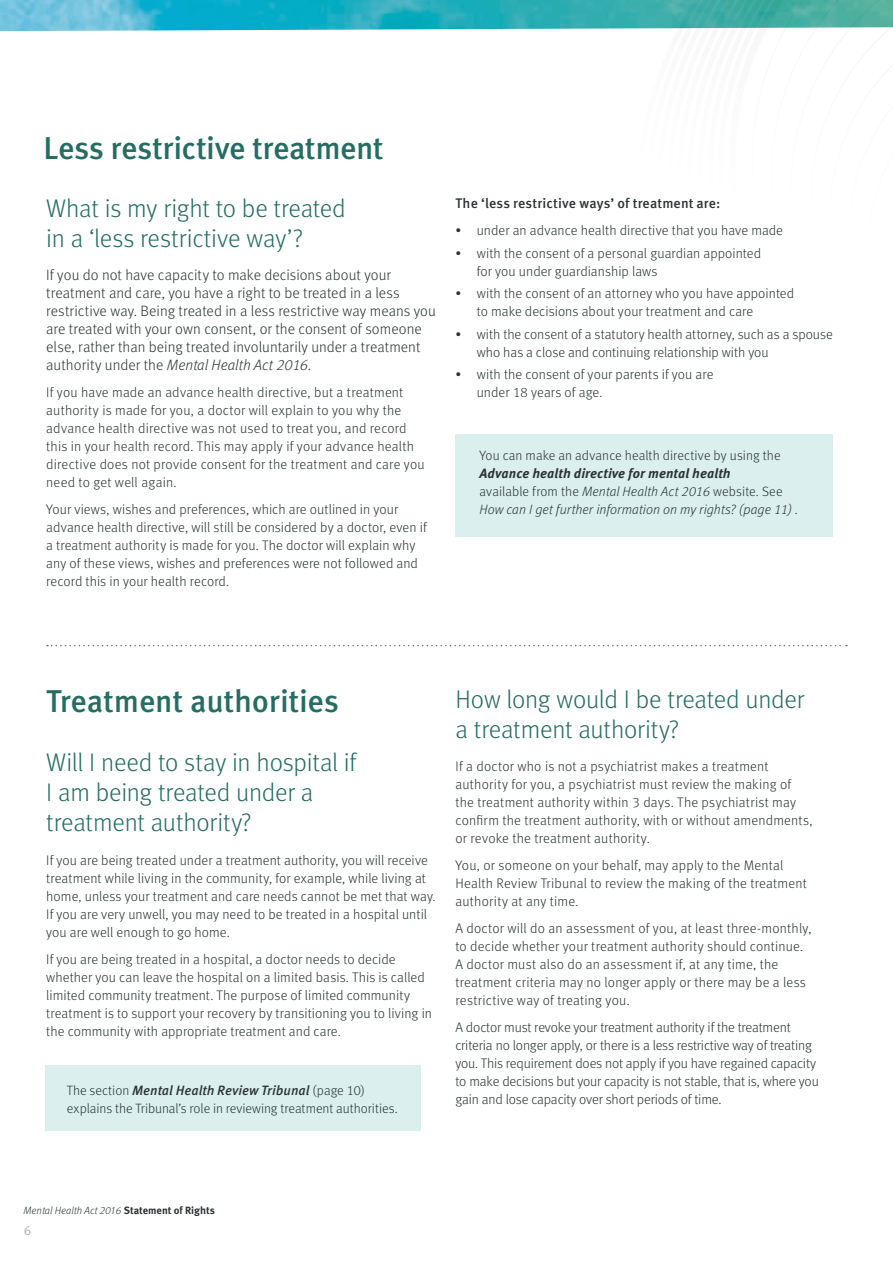
<style>
.page{position:relative;width:893px;height:1263px;background:#fff}
.page>*{position:absolute;margin:0;border:0;box-sizing:border-box;transform-origin:0 0}
.t1{font:500 31.5px "Meta OT";letter-spacing:-.01em;color:#256d63}
.t2{font:300 25.5px/30px "Meta OT";letter-spacing:-.01em;color:#256d63}
.t3{font:300 15px/18px "Meta OT";color:#2a3332}
.t4{font:300 13.8px/18px "Meta OT";letter-spacing:.01em;color:#2a3332}
.t5{font:300 13.8px/18px "Meta OT";letter-spacing:-.01em;color:#2a3332}
.t6{font:500 13.8px "Meta OT";letter-spacing:.01em;color:#2a3332}
.t7{font:300 13.5px/18px "Meta OT";color:#2a3332}
.t8{font:italic 300 13.5px/18px "Meta OT";letter-spacing:.005em;color:#2a3332}
.t9{font:13.5px "Meta OT Norm";color:#b3b3b1}
.t10{font:italic 300 10.5px "Meta OT";color:#2a3332}
.s1{font-style:italic}
.s2{font-weight:700}
.s3{font-style:normal}
.s4{font-weight:500;font-style:italic}
.s5{font-weight:700;font-style:normal}
</style>
<div class="page">
<img style="left:0;top:0;width:597px;height:31px">
<svg style="left:597px;top:0;width:251px;height:646px"></svg>
<svg style="left:724px;top:0;width:169px;height:461px"></svg>
<div style="left:45px;top:1066px;width:376px;height:65px;background:#dbefee"></div>
<div style="left:455px;top:434px;width:378px;height:103px;background:#dbefee"></div>
<svg style="left:47px;top:645px;width:800px;height:1px"></svg>
<h1 class="t1" style="left:44px;top:128px;width:342px">Less restrictive treatment</h1>
<h2 class="t2" style="left:46px;top:194px;width:301px">What is my right to be treated in a ‘less restrictive way’?</h2>
<p class="t3" style="left:46px;top:266px;width:391px">If you do not have capacity to make decisions about your treatment and care, you have a right to be treated in a less restrictive way. Being treated in a less restrictive way means you are treated with your own consent, or the consent of someone else, rather than being treated involuntarily under a treatment authority under the <span class="s1">Mental Health Act 2016</span>.</p>
<p class="t4" style="left:46px;top:384px;width:380px">If you have made an advance health directive, but a treatment authority is made for you, a doctor will explain to you why the advance health directive was not used to treat you, and record this in your health record. This may apply if your advance health directive does not provide consent for the treatment and care you need to get well again.</p>
<p class="t4" style="left:46px;top:501px;width:382px">Your views, wishes and preferences, which are outlined in your advance health directive, will still be considered by a doctor, even if a treatment authority is made for you. The doctor will explain why any of these views, wishes and preferences were not followed and record this in your health record.</p>
<p class="t6" style="left:455px;top:195px;width:266px">The ‘less restrictive ways’ of treatment are:</p>
<p class="t4" style="left:455px;top:222px;width:329px">• under an advance health directive that you have made</p>
<p class="t4" style="left:477px;top:244px;width:286px;text-indent:-21px">• with the consent of a personal guardian appointed for you under guardianship laws</p>
<p class="t4" style="left:477px;top:285px;width:319px;text-indent:-21px">• with the consent of an attorney who you have appointed to make decisions about your treatment and care</p>
<p class="t4" style="left:477px;top:325px;width:358px;text-indent:-21px">• with the consent of a statutory health attorney, such as a spouse who has a close and continuing relationship with you</p>
<p class="t4" style="left:477px;top:366px;width:238px;text-indent:-21px">• with the consent of your parents if you are under 18 years of age.</p>
<p class="t7" style="left:479px;top:447px;width:303px">You can make an advance health directive by using the</p>
<p class="t8" style="left:479px;top:465px;width:320px"><span class="s2">Advance health directive for mental health<br></span><span class="s3">available from the</span> Mental Health Act 2016 <span class="s3">website. See<br></span>How can I get further information on my rights? (page 11) <span class="s3">.</span></p>
<h1 class="t1" style="left:46px;top:682px;width:294px">Treatment authorities</h1>
<h2 class="t2" style="left:46px;top:747px;width:312px">Will I need to stay in hospital if<br>I am being treated under a treatment authority?</h2>
<p class="t4" style="left:46px;top:852px;width:391px">If you are being treated under a treatment authority, you will receive treatment while living in the community, for example, while living at home, unless your treatment and care needs cannot be met that way.<br>If you are very unwell, you may need to be treated in a hospital until you are well enough to go home.</p>
<p class="t4" style="left:46px;top:951px;width:387px">If you are being treated in a hospital, a doctor needs to decide whether you can leave the hospital on a limited basis. This is called limited community treatment. The purpose of limited community treatment is to support your recovery by transitioning you to living in the community with appropriate treatment and care.</p>
<p class="t7" style="left:67px;top:1081px;width:332px">The section <span class="s4">Mental Health Review Tribunal</span> (page 10) explains the Tribunal’s role in reviewing treatment authorities.</p>
<h2 class="t2" style="left:455px;top:684px;width:350px">How long would I be treated under a treatment authority?</h2>
<p class="t4" style="left:455px;top:757px;width:359px">If a doctor who is not a psychiatrist makes a treatment authority for you, a psychiatrist must review the making of the treatment authority within 3 days. The psychiatrist may confirm the treatment authority, with or without amendments, or revoke the treatment authority.</p>
<p class="t4" style="left:455px;top:856px;width:353px">You, or someone on your behalf, may apply to the Mental<br>Health Review Tribunal to review the making of the treatment authority at any time.</p>
<p class="t4" style="left:455px;top:919px;width:357px">A doctor will do an assessment of you, at least three-monthly, to decide whether your treatment authority should continue.<br>A doctor must also do an assessment if, at any time, the treatment criteria may no longer apply or there may be a less restrictive way of treating you.</p>
<p class="t5" style="left:455px;top:1018px;width:365px">A doctor must revoke your treatment authority if the treatment criteria no longer apply, or there is a less restrictive way of treating you. This requirement does not apply if you have regained capacity to make decisions but your capacity is not stable, that is, where you gain and lose capacity over short periods of time.</p>
<p class="t10" style="left:24px;top:1204px;width:193px">Mental Health Act 2016 <span class="s5">Statement of Rights</span></p>
<p class="t9" style="left:23px;top:1222px;width:9px">6</p>
</div>
